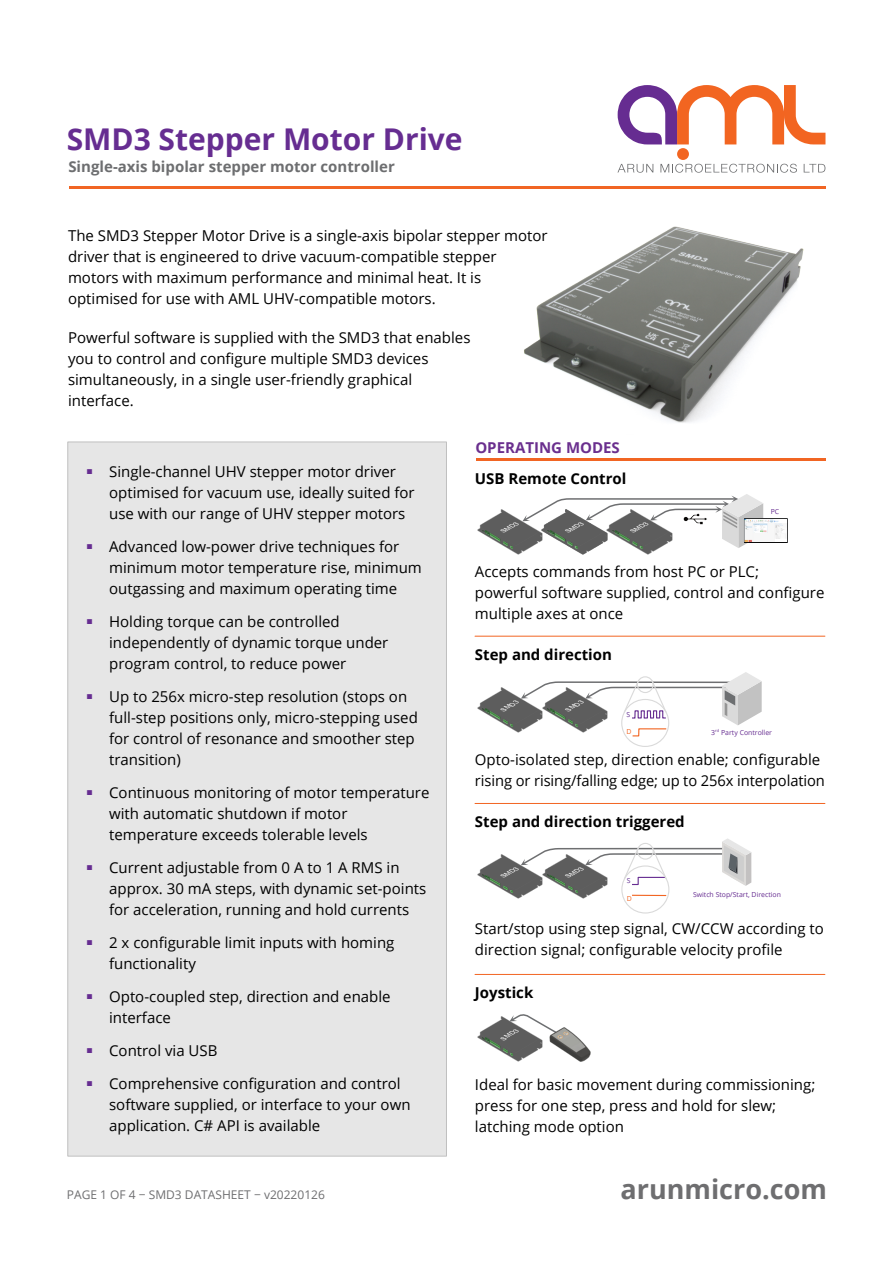
<style>
.page{position:relative;width:893px;height:1263px;background:#fff}
.page>*{position:absolute;margin:0;border:0;box-sizing:border-box;transform-origin:0 0}
.t1{font:700 30px "Open Sans";color:#662d91}
.t2{font:700 27px "Open Sans";color:#6e6e70}
.t3{font:15px/21px "Open Sans";color:#000}
.t4{font:700 15px "Open Sans";color:#000}
.t5{font:700 15px "Open Sans";color:#6d6e70}
.t6{font:700 15px "Open Sans";color:#6a2f8e}
.t7{font:12px "Open Sans";color:#6e6e70}
.t8{font:6.9px "Open Sans";color:#662d91}
.t9{font:6.9px "Open Sans";color:#f26522}
.t10{font:6.9px "Open Sans";color:#622d91}
.t11{font:italic 5.85px "Arial";color:#fff;scale:1.15 1}
</style>
<div class="page">
<svg style="left:513px;top:1014px;width:36px;height:15px"></svg>
<img style="left:477px;top:1016px;width:66px;height:45px">
<svg style="left:483px;top:1037px;width:7px;height:5px"></svg>
<img style="left:490px;top:1041px;width:22px;height:14px">
<img style="left:549px;top:1027px;width:42px;height:35px">
<hr style="left:475px;top:974px;width:350px;height:1px;background:#f26522">
<img style="left:477px;top:854px;width:128px;height:45px">
<svg style="left:483px;top:875px;width:7px;height:5px"></svg>
<img style="left:490px;top:878px;width:22px;height:15px">
<img style="left:555px;top:886px;width:22px;height:7px">
<hr style="left:632px;top:895px;width:34px;height:1px;background:#f26522">
<div style="left:621px;top:865px;width:48px;height:48px;border:1px solid #dadada;border-radius:50%"></div>
<svg style="left:521px;top:838px;width:230px;height:48px"></svg>
<hr style="left:475px;top:803px;width:350px;height:1px;background:#f26522">
<img style="left:477px;top:688px;width:44px;height:44px">
<svg style="left:483px;top:708px;width:7px;height:5px"></svg>
<img style="left:490px;top:712px;width:22px;height:14px">
<svg style="left:521px;top:672px;width:241px;height:65px"></svg>
<hr style="left:475px;top:636px;width:350px;height:1px;background:#f26522">
<img style="left:477px;top:509px;width:182px;height:45px">
<svg style="left:483px;top:530px;width:7px;height:5px"></svg>
<img style="left:490px;top:534px;width:22px;height:14px">
<img style="left:542px;top:548px;width:66px;height:6px">
<svg style="left:522px;top:494px;width:266px;height:54px"></svg>
<hr style="left:476px;top:459px;width:350px;height:2px;background:#f16523">
<div style="left:68px;top:442px;width:379px;height:714px;background:#e6e6e6;border:1px solid #c0c0c0"></div>
<hr style="left:69px;top:187px;width:756px;height:2px;background:#f16523">
<svg style="left:617px;top:164px;width:36px;height:9px"></svg>
<svg style="left:660px;top:164px;width:137px;height:9px"></svg>
<svg style="left:804px;top:164px;width:21px;height:8px"></svg>
<div style="left:677px;top:148px;width:12px;height:12px;background:#f26521;border-radius:50%"></div>
<svg style="left:618px;top:85px;width:207px;height:59px"></svg>
<img style="left:524px;top:226px;width:280px;height:197px">
<h1 class="t1" style="left:67px;top:127px;width:397px">SMD3 Stepper Motor Drive</h1>
<p class="t5" style="left:68px;top:161px;width:328px">Single-axis bipolar stepper motor controller</p>
<p class="t3" style="left:68px;top:227px;width:481px">The SMD3 Stepper Motor Drive is a single-axis bipolar stepper motor driver that is engineered to drive vacuum-compatible stepper motors with maximum performance and minimal heat. It is optimised for use with AML UHV-compatible motors.</p>
<p class="t3" style="left:68px;top:329px;width:404px">Powerful software is supplied with the SMD3 that enables you to control and configure multiple SMD3 devices simultaneously, in a single user-friendly graphical interface.</p>
<p class="t3" style="left:109px;top:462px;width:307px;text-indent:-22px"><sup>■</sup> Single-channel UHV stepper motor driver optimised for vacuum use, ideally suited for use with our range of UHV stepper motors</p>
<p class="t3" style="left:109px;top:537px;width:314px;text-indent:-22px"><sup>■</sup> Advanced low-power drive techniques for minimum motor temperature rise, minimum outgassing and maximum operating time</p>
<p class="t3" style="left:109px;top:612px;width:281px;text-indent:-22px"><sup>■</sup> Holding torque can be controlled independently of dynamic torque under program control, to reduce power</p>
<p class="t3" style="left:109px;top:687px;width:310px;text-indent:-22px"><sup>■</sup> Up to 256x micro-step resolution (stops on full-step positions only, micro-stepping used for control of resonance and smoother step transition)</p>
<p class="t3" style="left:109px;top:783px;width:322px;text-indent:-22px"><sup>■</sup> Continuous monitoring of motor temperature with automatic shutdown if motor temperature exceeds tolerable levels</p>
<p class="t3" style="left:109px;top:858px;width:319px;text-indent:-22px"><sup>■</sup> Current adjustable from 0 A to 1 A RMS in approx. 30 mA steps, with dynamic set-points for acceleration, running and hold currents</p>
<p class="t3" style="left:109px;top:933px;width:287px;text-indent:-22px"><sup>■</sup> 2 x configurable limit inputs with homing functionality</p>
<p class="t3" style="left:109px;top:987px;width:283px;text-indent:-22px"><sup>■</sup> Opto-coupled step, direction and enable interface</p>
<p class="t3" style="left:87px;top:1041px;width:132px"><sup>■</sup> Control via USB</p>
<p class="t3" style="left:109px;top:1074px;width:303px;text-indent:-22px"><sup>■</sup> Comprehensive configuration and control software supplied, or interface to your own application. C# API is available</p>
<p class="t7" style="left:67px;top:1190px;width:260px">PAGE 1 OF 4 − SMD3 DATASHEET − v20220126</p>
<p class="t6" style="left:475px;top:442px;width:146px">OPERATING MODES</p>
<p class="t4" style="left:475px;top:473px;width:153px">USB Remote Control</p>
<p class="t11" style="left:502px;top:530px;width:18px;rotate:-30deg">SMD3</p>
<p class="t11" style="left:566px;top:530px;width:18px;rotate:-30deg">SMD3</p>
<p class="t11" style="left:631px;top:530px;width:18px;rotate:-30deg">SMD3</p>
<p class="t8" style="left:771px;top:509px;width:10px">PC</p>
<p class="t3" style="left:475px;top:563px;width:351px">Accepts commands from host PC or PLC; powerful software supplied, control and configure multiple axes at once</p>
<p class="t4" style="left:475px;top:648px;width:139px">Step and direction</p>
<p class="t11" style="left:502px;top:708px;width:18px;rotate:-30deg">SMD3</p>
<p class="t11" style="left:566px;top:708px;width:18px;rotate:-30deg">SMD3</p>
<p class="t10" style="left:627px;top:711px;width:5px">S</p>
<p class="t9" style="left:627px;top:729px;width:7px">D</p>
<p class="t8" style="left:711px;top:729px;width:62px">3<sup>rd</sup> Party Controller</p>
<p class="t3" style="left:475px;top:750px;width:351px">Opto-isolated step, direction enable; configurable rising or rising/falling edge; up to 256x interpolation</p>
<p class="t4" style="left:475px;top:816px;width:211px">Step and direction triggered</p>
<p class="t11" style="left:502px;top:874px;width:18px;rotate:-30deg">SMD3</p>
<p class="t11" style="left:566px;top:874px;width:18px;rotate:-30deg">SMD3</p>
<p class="t10" style="left:627px;top:878px;width:5px">S</p>
<p class="t9" style="left:627px;top:896px;width:7px">D</p>
<p class="t8" style="left:693px;top:891px;width:89px">Switch Stop/Start, Direction</p>
<p class="t3" style="left:475px;top:919px;width:350px">Start/stop using step signal, CW/CCW according to direction signal; configurable velocity profile</p>
<p class="t4" style="left:475px;top:986px;width:60px">Joystick</p>
<p class="t11" style="left:502px;top:1037px;width:18px;rotate:-30deg">SMD3</p>
<p class="t3" style="left:475px;top:1075px;width:342px">Ideal for basic movement during commissioning; press for one step, press and hold for slew; latching mode option</p>
<h2 class="t2" style="left:620px;top:1178px;width:208px">arunmicro.com</h2>
</div>
